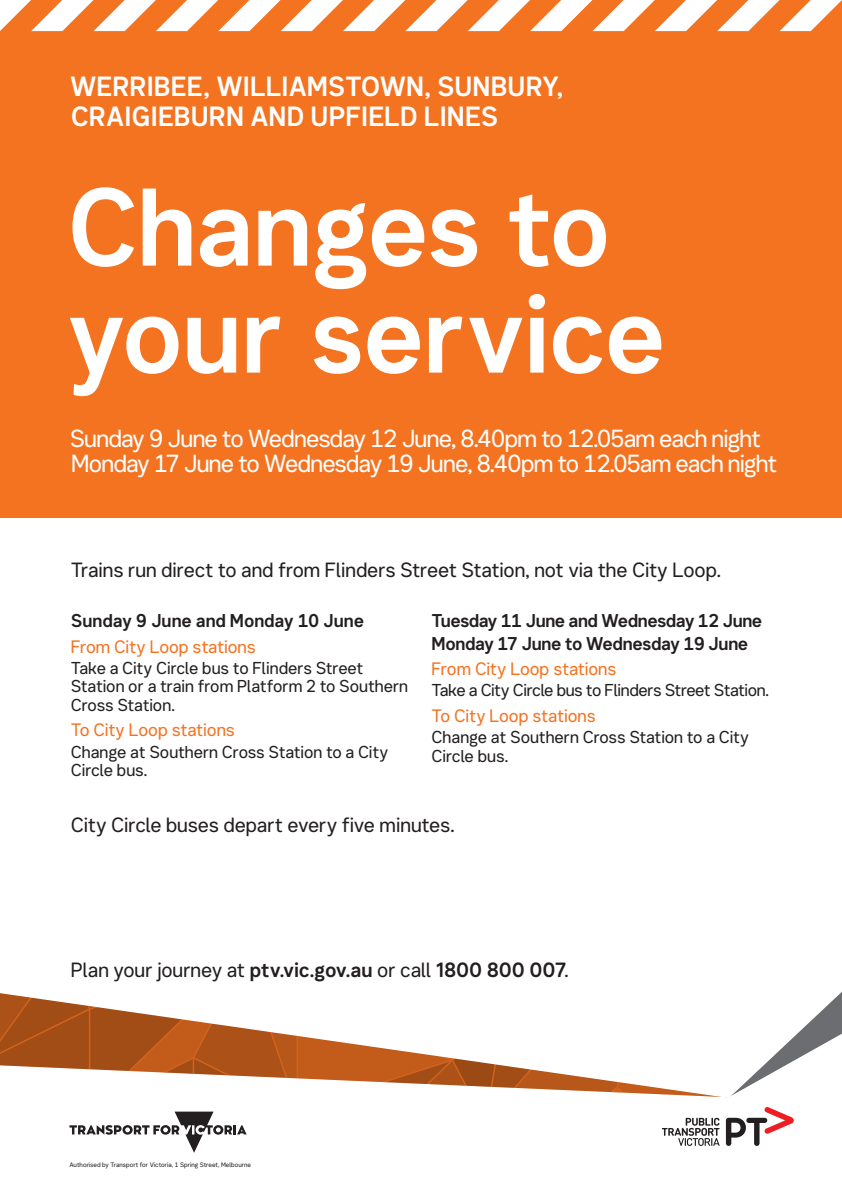
<style>
.page{position:relative;width:842px;height:1192px;background:#fff}
.page>*{position:absolute;margin:0;border:0;box-sizing:border-box;transform-origin:0 0}
.t1{font:700 107px/107px "Network Sans";letter-spacing:-.02em;color:#fff}
.t2{font:700 27px/30px "Network Sans";letter-spacing:-.01em;color:#fff}
.t3{font:24px/25px "Network Sans";letter-spacing:-.04em;color:#fff}
.t4{font:20px "Network Sans";letter-spacing:-.01em;color:#231f20}
.t5{font:700 18px/22.6px "Network Sans";letter-spacing:-.02em;color:#231f20}
.t6{font:17.5px "Network Sans";letter-spacing:-.015em;color:#f47321}
.t7{font:16.75px/18.5px "Network Sans";letter-spacing:-.015em;color:#231f20}
.t8{font:6.35px "Network Sans";color:#231f20}
.s1{font-weight:700}
</style>
<div class="page">
<div style="left:0;top:0;width:842px;height:517px;background:#f47321"></div>
<svg style="left:0;top:0;width:842px;height:31px"></svg>
<svg style="left:0;top:992px;width:842px;height:106px"></svg>
<svg style="left:726px;top:1107px;width:68px;height:39px"></svg>
<svg style="left:662px;top:1118px;width:58px;height:28px"></svg>
<svg style="left:69px;top:1112px;width:178px;height:41px"></svg>
<h2 class="t2" style="left:70px;top:70px;width:495px">WERRIBEE, WILLIAMSTOWN, SUNBURY,<br>CRAIGIEBURN AND UPFIELD LINES</h2>
<h1 class="t1" style="left:67px;top:169px;width:601px">Changes to your service</h1>
<h3 class="t3" style="left:70px;top:425px;width:709px">Sunday 9 June to Wednesday 12 June, 8.40pm to 12.05am each night<br>Monday 17 June to Wednesday 19 June, 8.40pm to 12.05am each night</h3>
<p class="t4" style="left:71px;top:553px;width:651px">Trains run direct to and from Flinders Street Station, not via the City Loop.</p>
<p class="t5" style="left:71px;top:609px;width:295px">Sunday 9 June and Monday 10 June</p>
<p class="t6" style="left:71px;top:631px;width:186px">From City Loop stations</p>
<p class="t7" style="left:71px;top:658px;width:339px">Take a City Circle bus to Flinders Street<br>Station or a train from Platform 2 to Southern<br>Cross Station.</p>
<p class="t6" style="left:71px;top:715px;width:166px">To City Loop stations</p>
<p class="t7" style="left:71px;top:742px;width:319px">Change at Southern Cross Station to a City<br>Circle bus.</p>
<p class="t5" style="left:432px;top:609px;width:332px">Tuesday 11 June and Wednesday 12 June<br>Monday 17 June to Wednesday 19 June</p>
<p class="t6" style="left:432px;top:654px;width:186px">From City Loop stations</p>
<p class="t7" style="left:432px;top:680px;width:339px">Take a City Circle bus to Flinders Street Station.</p>
<p class="t6" style="left:432px;top:701px;width:166px">To City Loop stations</p>
<p class="t7" style="left:432px;top:727px;width:319px">Change at Southern Cross Station to a City<br>Circle bus.</p>
<p class="t4" style="left:71px;top:808px;width:385px">City Circle buses depart every five minutes.</p>
<p class="t4" style="left:71px;top:953px;width:499px">Plan your journey at <span class="s1">ptv.vic.gov.au</span> or call <span class="s1">1800 800 007</span>.</p>
<p class="t8" style="left:69px;top:1159px;width:183px">Authorised by Transport for Victoria, 1 Spring Street, Melbourne</p>
</div>
